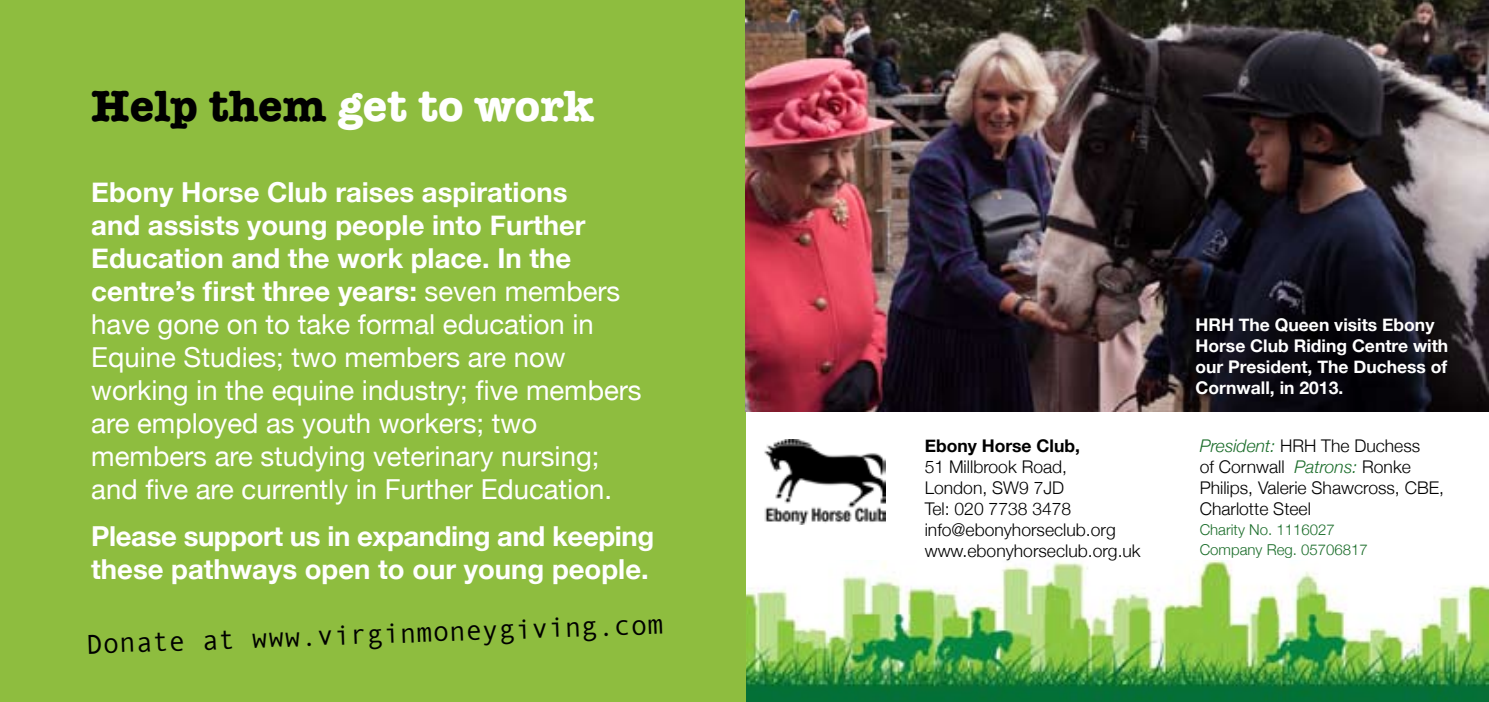
<style>
.page{position:relative;width:1489px;height:702px;background:#fff}
.page>*{position:absolute;margin:0;border:0;box-sizing:border-box;transform-origin:0 0}
.t1{font:700 45px "American Typewriter";color:#fff}
.t2{font:27.5px/33px "Helvetica Neue";color:#fff}
.t3{font:700 27.5px/33px "Helvetica Neue";letter-spacing:-.015em;color:#fff}
.t4{font:27.5px "Andale Mono";color:#000}
.t5{font:300 17.5px/21px "Helvetica Neue";color:#000}
.t6{font:700 17.5px/21px "Helvetica Neue";color:#fff}
.t7{font:700 17.5px "Helvetica Neue";color:#000}
.t8{font:300 15px/20px "Helvetica Neue";color:#1b6d2a}
.s1{color:#000}
.s2{font-weight:700}
.s3{font-style:italic;color:#1b6d2a}
</style>
<div class="page">
<img style="left:746px;top:560px;width:742px;height:142px">
<div style="left:0;top:0;width:745px;height:702px;background:#8ebd3f"></div>
<img style="left:745px;top:0;width:743px;height:411px">
<img style="left:764px;top:440px;width:121px;height:84px">
<h1 class="t1" style="left:91px;top:67px;width:504px"><span class="s1">Help them</span> get to work</h1>
<p class="t2" style="left:91px;top:177px;width:552px"><span class="s2">Ebony Horse Club raises aspirations<br>and assists young people into Further Education and the work place. In the centre’s first three years:</span> seven members have gone on to take formal education in Equine Studies; two members are now working in the equine industry; five members are employed as youth workers; two members are studying veterinary nursing; and five are currently in Further Education.</p>
<p class="t3" style="left:91px;top:520px;width:564px">Please support us in expanding and keeping these pathways open to our young people.</p>
<p class="t4" style="left:86px;top:626px;width:579px;rotate:-2deg">Donate at www.virginmoneygiving.com</p>
<p class="t7" style="left:924px;top:432px;width:157px">Ebony Horse Club,</p>
<p class="t5" style="left:924px;top:455px;width:217px">51 Millbrook Road,<br>London, SW9 7JD<br>Tel: 020 7738 3478 info@ebonyhorseclub.org www.ebonyhorseclub.org.uk</p>
<p class="t6" style="left:1195px;top:314px;width:254px">HRH The Queen visits Ebony<br>Horse Club Riding Centre with our President, The Duchess of<br>Cornwall, in 2013.</p>
<p class="t5" style="left:1199px;top:434px;width:246px"><span class="s3">President:</span> HRH The Duchess<br>of Cornwall <span class="s3">Patrons:</span> Ronke<br>Philips, Valerie Shawcross, CBE,<br>Charlotte Steel</p>
<p class="t8" style="left:1199px;top:518px;width:170px">Charity No. 1116027<br>Company Reg. 05706817</p>
</div>
